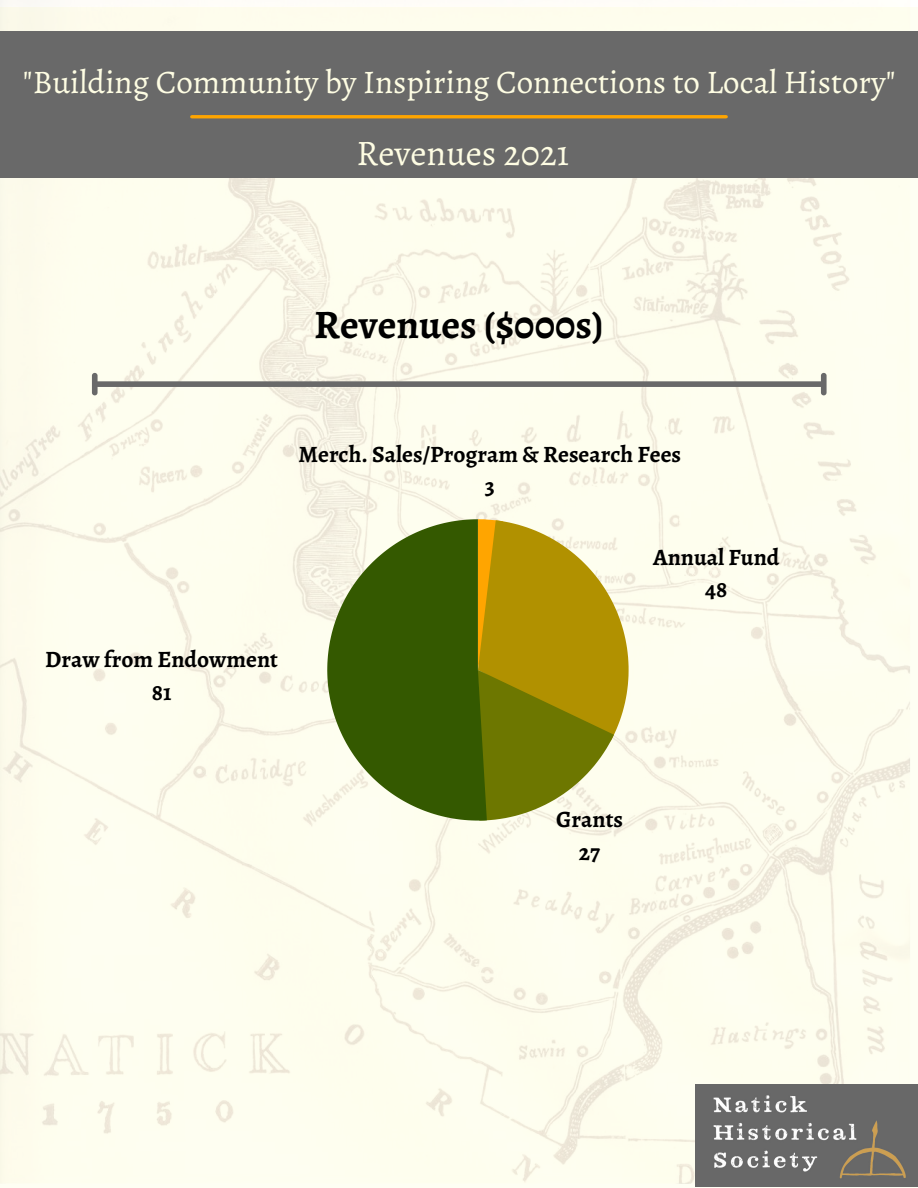
<style>
.page{position:relative;width:918px;height:1188px;background:#fff}
.page>*{position:absolute;margin:0;border:0;box-sizing:border-box;transform-origin:0 0}
.t1{font:700 40.5px "Alegreya";color:#000}
.t2{font:36px "Alegreya";color:#fefde3}
.t3{font:33px "Alegreya";color:#fefde3}
.t4{font:700 23.4px "Alegreya";color:#000}
</style>
<div class="page">
<img style="left:0;top:0;width:918px;height:1188px">
<img style="left:695px;top:1084px;width:223px;height:103px">
<div style="left:0;top:31px;width:918px;height:147px;background:#696969"></div>
<hr style="left:192px;top:115px;width:534px;height:3px;background:#ffa500">
<svg style="left:327px;top:519px;width:151px;height:302px;background:#5f7b33"></svg>
<svg style="left:478px;top:519px;width:151px;height:302px;background:#afa033"></svg>
<div style="left:98px;top:381px;width:723px;height:6px;background:#696969"></div>
<svg style="left:92px;top:373px;width:6px;height:22px"></svg>
<svg style="left:821px;top:373px;width:6px;height:22px"></svg>
<p class="t3" style="left:23px;top:59px;width:874px">"Building Community by Inspiring Connections to Local History"</p>
<p class="t2" style="left:356px;top:128px;width:214px">Revenues 2021</p>
<p class="t1" style="left:314px;top:297px;width:291px">Revenues ($000s)</p>
<p class="t4" style="left:298px;top:438px;width:384px">Merch. Sales/Program &amp; Research Fees</p>
<p class="t4" style="left:485px;top:471px;width:12px">3</p>
<p class="t4" style="left:45px;top:644px;width:234px">Draw from Endowment</p>
<p class="t4" style="left:152px;top:676px;width:21px">81</p>
<p class="t4" style="left:653px;top:541px;width:128px">Annual Fund</p>
<p class="t4" style="left:705px;top:574px;width:24px">48</p>
<p class="t4" style="left:556px;top:804px;width:68px">Grants</p>
<p class="t4" style="left:579px;top:836px;width:23px">27</p>
</div>
